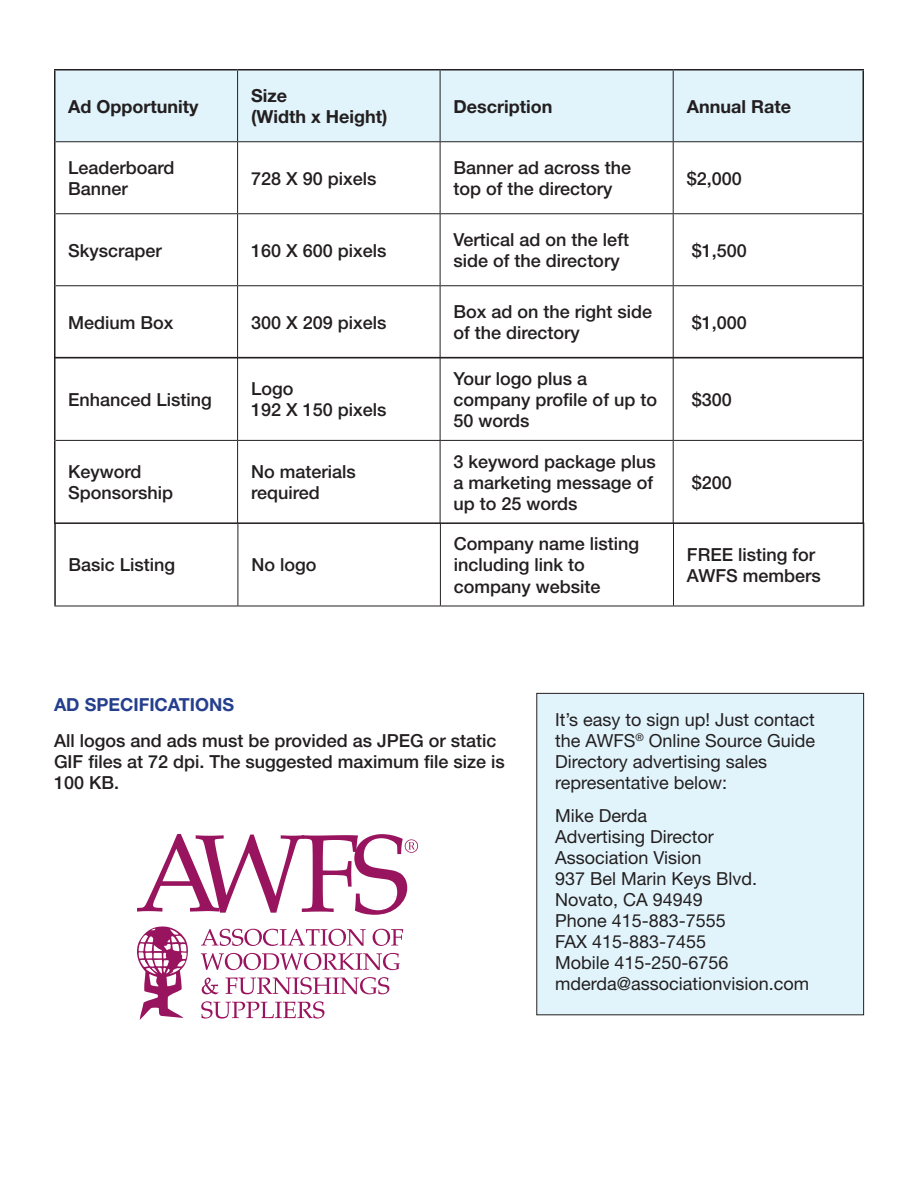
<style>
.page{position:relative;width:918px;height:1188px;background:#fff}
.page>*{position:absolute;margin:0;border:0;box-sizing:border-box;transform-origin:0 0}
.t1{font:500 18px/21px "Helvetica Neue";color:#231f20}
.t2{font:18px/21px "Helvetica Neue";color:#231f20}
.t3{font:700 18px "Helvetica Neue";color:#231f20}
.t4{font:700 18px "Helvetica Neue";color:#253f8e}
</style>
<div class="page">
<div style="left:56px;top:70px;width:806px;height:71px;background:#e1f4fc"></div>
<hr style="left:54px;top:69px;width:184px;height:1px;background:#231f20">
<hr style="left:54px;top:70px;width:2px;height:72px;background:#231f20">
<hr style="left:238px;top:69px;width:202px;height:1px;background:#231f20">
<hr style="left:440px;top:69px;width:233px;height:1px;background:#231f20">
<hr style="left:673px;top:69px;width:191px;height:1px;background:#231f20">
<hr style="left:862px;top:70px;width:2px;height:72px;background:#231f20">
<hr style="left:54px;top:142px;width:2px;height:72px;background:#231f20">
<hr style="left:862px;top:142px;width:2px;height:72px;background:#231f20">
<hr style="left:54px;top:214px;width:2px;height:72px;background:#231f20">
<hr style="left:862px;top:214px;width:2px;height:72px;background:#231f20">
<hr style="left:54px;top:286px;width:2px;height:71px;background:#231f20">
<hr style="left:862px;top:286px;width:2px;height:71px;background:#231f20">
<hr style="left:237px;top:70px;width:1px;height:71px;background:#231f20">
<hr style="left:440px;top:70px;width:1px;height:71px;background:#231f20">
<hr style="left:673px;top:70px;width:1px;height:71px;background:#231f20">
<hr style="left:56px;top:141px;width:182px;height:1px;background:#231f20">
<hr style="left:238px;top:141px;width:202px;height:1px;background:#231f20">
<hr style="left:237px;top:142px;width:1px;height:71px;background:#231f20">
<hr style="left:440px;top:141px;width:233px;height:1px;background:#231f20">
<hr style="left:440px;top:142px;width:1px;height:71px;background:#231f20">
<hr style="left:673px;top:141px;width:189px;height:1px;background:#231f20">
<hr style="left:673px;top:142px;width:1px;height:71px;background:#231f20">
<hr style="left:56px;top:213px;width:182px;height:1px;background:#231f20">
<hr style="left:238px;top:213px;width:202px;height:1px;background:#231f20">
<hr style="left:237px;top:214px;width:1px;height:71px;background:#231f20">
<hr style="left:440px;top:213px;width:233px;height:1px;background:#231f20">
<hr style="left:440px;top:214px;width:1px;height:71px;background:#231f20">
<hr style="left:673px;top:213px;width:189px;height:1px;background:#231f20">
<hr style="left:673px;top:214px;width:1px;height:71px;background:#231f20">
<hr style="left:56px;top:285px;width:182px;height:1px;background:#231f20">
<hr style="left:238px;top:285px;width:202px;height:1px;background:#231f20">
<hr style="left:237px;top:286px;width:1px;height:71px;background:#231f20">
<hr style="left:440px;top:285px;width:233px;height:1px;background:#231f20">
<hr style="left:440px;top:286px;width:1px;height:71px;background:#231f20">
<hr style="left:673px;top:285px;width:189px;height:1px;background:#231f20">
<hr style="left:673px;top:286px;width:1px;height:71px;background:#231f20">
<div style="left:537px;top:693px;width:327px;height:322px;background:#e1f4fc"></div>
<div style="left:536px;top:693px;width:328px;height:322px;border:1px solid #231f20"></div>
<svg style="left:137px;top:926px;width:51px;height:94px"></svg>
<svg style="left:201px;top:929px;width:165px;height:17px"></svg>
<svg style="left:373px;top:929px;width:30px;height:17px"></svg>
<svg style="left:201px;top:953px;width:199px;height:17px"></svg>
<svg style="left:202px;top:978px;width:16px;height:16px"></svg>
<svg style="left:225px;top:977px;width:164px;height:17px"></svg>
<svg style="left:201px;top:1001px;width:123px;height:18px"></svg>
<svg style="left:137px;top:834px;width:281px;height:81px"></svg>
<hr style="left:54px;top:358px;width:2px;height:82px;background:#231f20">
<hr style="left:862px;top:358px;width:2px;height:82px;background:#231f20">
<hr style="left:54px;top:440px;width:2px;height:83px;background:#231f20">
<hr style="left:862px;top:440px;width:2px;height:83px;background:#231f20">
<hr style="left:54px;top:357px;width:184px;height:1px;background:#231f20">
<hr style="left:238px;top:357px;width:202px;height:1px;background:#231f20">
<hr style="left:237px;top:358px;width:1px;height:82px;background:#231f20">
<hr style="left:440px;top:357px;width:233px;height:1px;background:#231f20">
<hr style="left:440px;top:358px;width:1px;height:82px;background:#231f20">
<hr style="left:673px;top:357px;width:191px;height:1px;background:#231f20">
<hr style="left:673px;top:358px;width:1px;height:82px;background:#231f20">
<hr style="left:56px;top:440px;width:182px;height:1px;background:#231f20">
<hr style="left:238px;top:440px;width:202px;height:1px;background:#231f20">
<hr style="left:237px;top:441px;width:1px;height:82px;background:#231f20">
<hr style="left:440px;top:440px;width:233px;height:1px;background:#231f20">
<hr style="left:440px;top:441px;width:1px;height:82px;background:#231f20">
<hr style="left:673px;top:440px;width:189px;height:1px;background:#231f20">
<hr style="left:673px;top:441px;width:1px;height:82px;background:#231f20">
<hr style="left:54px;top:523px;width:2px;height:83px;background:#231f20">
<hr style="left:863px;top:523px;width:1px;height:83px;background:#231f20">
<hr style="left:54px;top:523px;width:184px;height:1px;background:#231f20">
<hr style="left:238px;top:523px;width:202px;height:1px;background:#231f20">
<hr style="left:238px;top:523px;width:1px;height:83px;background:#231f20">
<hr style="left:440px;top:523px;width:234px;height:1px;background:#231f20">
<hr style="left:440px;top:523px;width:1px;height:83px;background:#231f20">
<hr style="left:674px;top:523px;width:190px;height:1px;background:#231f20">
<hr style="left:673px;top:523px;width:1px;height:83px;background:#231f20">
<hr style="left:54px;top:606px;width:184px;height:1px;background:#231f20">
<hr style="left:238px;top:606px;width:202px;height:1px;background:#231f20">
<hr style="left:440px;top:606px;width:234px;height:1px;background:#231f20">
<hr style="left:674px;top:606px;width:190px;height:1px;background:#231f20">
<p class="t3" style="left:68px;top:95px;width:132px">Ad Opportunity</p>
<p class="t3" style="left:251px;top:85px;width:37px">Size</p>
<p class="t3" style="left:251px;top:106px;width:138px">(Width x Height)</p>
<p class="t3" style="left:454px;top:95px;width:100px">Description</p>
<p class="t3" style="left:687px;top:95px;width:106px">Annual Rate</p>
<p class="t1" style="left:68px;top:157px;width:108px">Leaderboard<br>Banner</p>
<p class="t1" style="left:251px;top:168px;width:127px">728 X 90 pixels</p>
<p class="t1" style="left:454px;top:157px;width:179px">Banner ad across the top of the directory</p>
<p class="t1" style="left:687px;top:168px;width:57px">$2,000</p>
<p class="t1" style="left:68px;top:240px;width:95px">Skyscraper</p>
<p class="t1" style="left:251px;top:240px;width:137px">160 X 600 pixels</p>
<p class="t1" style="left:454px;top:229px;width:177px">Vertical ad on the left side of the directory</p>
<p class="t1" style="left:692px;top:240px;width:57px">$1,500</p>
<p class="t1" style="left:68px;top:312px;width:107px">Medium Box</p>
<p class="t1" style="left:251px;top:312px;width:137px">300 X 209 pixels</p>
<p class="t1" style="left:454px;top:301px;width:200px">Box ad on the right side of the directory</p>
<p class="t1" style="left:692px;top:312px;width:57px">$1,000</p>
<p class="t1" style="left:68px;top:389px;width:145px">Enhanced Listing</p>
<p class="t1" style="left:251px;top:378px;width:44px">Logo</p>
<p class="t1" style="left:251px;top:399px;width:137px">192 X 150 pixels</p>
<p class="t1" style="left:454px;top:368px;width:205px">Your logo plus a company profile of up to<br>50 words</p>
<p class="t1" style="left:68px;top:461px;width:107px">Keyword<br>Sponsorship</p>
<p class="t1" style="left:251px;top:461px;width:106px">No materials required</p>
<p class="t1" style="left:454px;top:451px;width:204px">3 keyword package plus a marketing message of up to 25 words</p>
<p class="t1" style="left:692px;top:389px;width:42px">$300</p>
<p class="t1" style="left:692px;top:472px;width:42px">$200</p>
<p class="t1" style="left:69px;top:554px;width:108px">Basic Listing</p>
<p class="t1" style="left:251px;top:554px;width:67px">No logo</p>
<p class="t1" style="left:454px;top:533px;width:187px">Company name listing including link to company website</p>
<p class="t1" style="left:687px;top:544px;width:135px">FREE listing for<br>AWFS members</p>
<p class="t4" style="left:54px;top:693px;width:182px">AD SPECIFICATIONS</p>
<p class="t1" style="left:54px;top:730px;width:452px">All logos and ads must be provided as JPEG or static<br>GIF files at 72 dpi. The suggested maximum file size is<br>100 KB.</p>
<p class="t2" style="left:555px;top:709px;width:262px">It’s easy to sign up! Just contact the AWFS<sup>®</sup> Online Source Guide<br>Directory advertising sales representative below:</p>
<p class="t2" style="left:555px;top:805px;width:94px">Mike Derda</p>
<p class="t2" style="left:555px;top:826px;width:160px">Advertising Director</p>
<p class="t2" style="left:555px;top:847px;width:148px">Association Vision</p>
<p class="t2" style="left:555px;top:868px;width:204px">937 Bel Marin Keys Blvd.</p>
<p class="t2" style="left:555px;top:889px;width:149px">Novato, CA 94949</p>
<p class="t2" style="left:555px;top:910px;width:172px">Phone 415-883-7555</p>
<p class="t2" style="left:555px;top:931px;width:153px">FAX 415-883-7455</p>
<p class="t2" style="left:555px;top:952px;width:175px">Mobile 415-250-6756</p>
<p class="t2" style="left:555px;top:973px;width:256px">mderda@associationvision.com</p>
</div>
